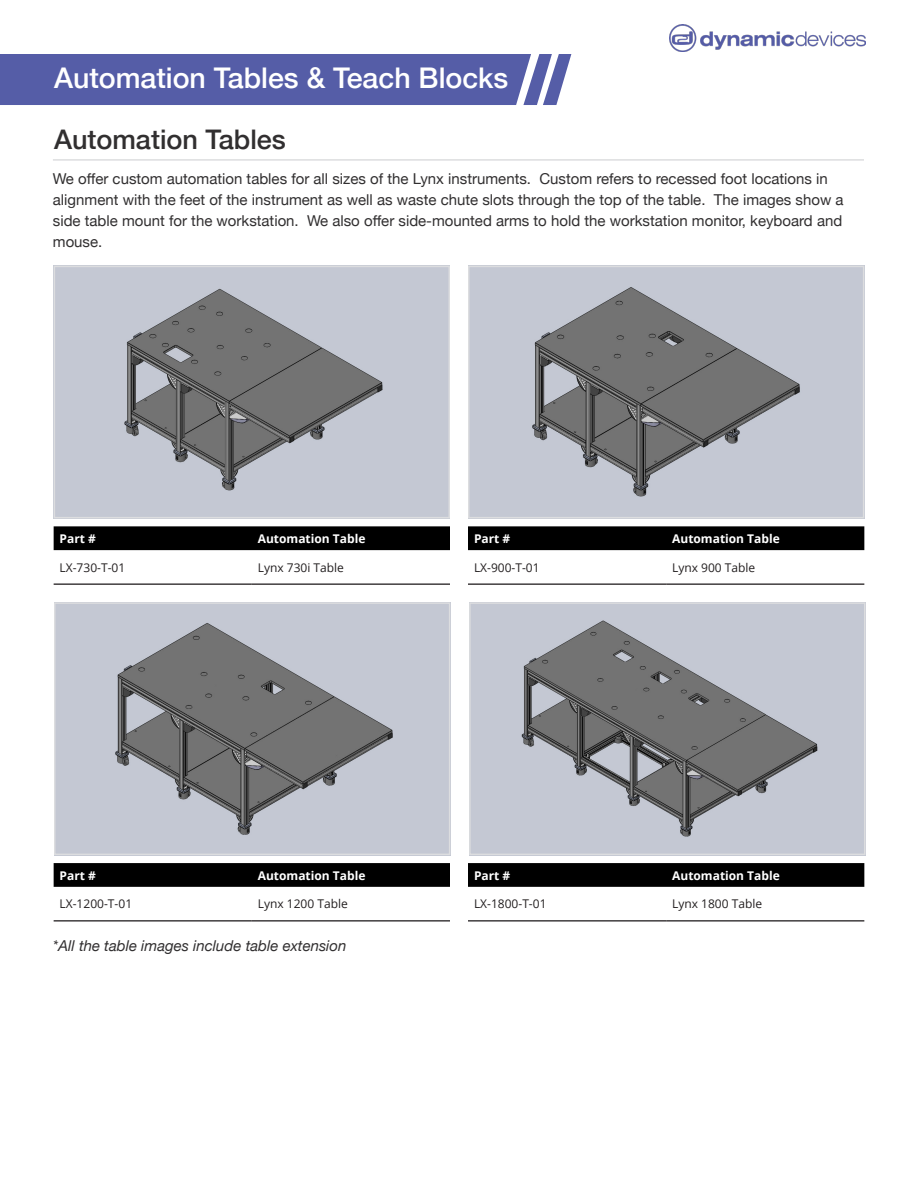
<style>
.page{position:relative;width:918px;height:1188px;background:#fff}
.page>*{position:absolute;margin:0;border:0;box-sizing:border-box;transform-origin:0 0}
.t1{font:500 28.5px "Helvetica Neue";color:#fff}
.t2{font:500 27px "Helvetica Neue";color:#312f30}
.t3{font:15px/21px "Helvetica Neue";color:#312f30}
.t4{font:italic 15px "Helvetica Neue";color:#312f30}
.t5{font:12px "Open Sans";color:#231f20}
.t6{font:700 12px "Open Sans";color:#fff}
</style>
<div class="page">
<img style="left:669px;top:25px;width:197px;height:27px">
<hr style="left:53px;top:159px;width:811px;height:2px;background:#dcdddf">
<div style="left:0;top:54px;width:571px;height:51px;background:#555da7"></div>
<img style="left:57px;top:269px;width:390px;height:246px">
<div style="left:54px;top:266px;width:396px;height:252px;border:2px solid #dcdddf"></div>
<div style="left:54px;top:526px;width:396px;height:24px;background:#000"></div>
<hr style="left:54px;top:584px;width:198px;height:1px;background:#231f20">
<hr style="left:252px;top:584px;width:198px;height:1px;background:#231f20">
<img style="left:471px;top:269px;width:390px;height:246px">
<div style="left:468px;top:266px;width:396px;height:252px;border:2px solid #dcdddf"></div>
<div style="left:468px;top:526px;width:396px;height:24px;background:#000"></div>
<hr style="left:468px;top:584px;width:198px;height:1px;background:#231f20">
<hr style="left:666px;top:584px;width:198px;height:1px;background:#231f20">
<svg style="left:54px;top:863px;width:396px;height:24px;background:#020202"></svg>
<hr style="left:54px;top:920px;width:198px;height:2px;background:#231f20">
<hr style="left:252px;top:920px;width:198px;height:2px;background:#231f20">
<svg style="left:468px;top:863px;width:396px;height:24px;background:#020202"></svg>
<hr style="left:468px;top:920px;width:198px;height:2px;background:#231f20">
<hr style="left:666px;top:920px;width:198px;height:2px;background:#231f20">
<img style="left:57px;top:605px;width:390px;height:247px">
<div style="left:54px;top:602px;width:396px;height:253px;border:2px solid #dcdddf"></div>
<img style="left:472px;top:605px;width:391px;height:247px">
<div style="left:469px;top:602px;width:397px;height:253px;border:2px solid #dcdddf"></div>
<p class="t1" style="left:54px;top:55px;width:456px">Automation Tables &amp; Teach Blocks</p>
<p class="t2" style="left:54px;top:117px;width:233px">Automation Tables</p>
<p class="t3" style="left:53px;top:169px;width:792px">We offer custom automation tables for all sizes of the Lynx instruments. Custom refers to recessed foot locations in alignment with the feet of the instrument as well as waste chute slots through the top of the table. The images show a side table mount for the workstation. We also offer side-mounted arms to hold the workstation monitor, keyboard and mouse.</p>
<p class="t6" style="left:60px;top:530px;width:38px">Part #</p>
<p class="t6" style="left:258px;top:530px;width:109px">Automation Table</p>
<p class="t5" style="left:60px;top:559px;width:67px">LX-730-T-01</p>
<p class="t5" style="left:258px;top:559px;width:88px">Lynx 730i Table</p>
<p class="t6" style="left:474px;top:530px;width:38px">Part #</p>
<p class="t6" style="left:672px;top:530px;width:109px">Automation Table</p>
<p class="t5" style="left:474px;top:559px;width:67px">LX-900-T-01</p>
<p class="t5" style="left:672px;top:559px;width:85px">Lynx 900 Table</p>
<p class="t6" style="left:60px;top:867px;width:38px">Part #</p>
<p class="t6" style="left:258px;top:867px;width:109px">Automation Table</p>
<p class="t5" style="left:60px;top:896px;width:74px">LX-1200-T-01</p>
<p class="t5" style="left:258px;top:896px;width:92px">Lynx 1200 Table</p>
<p class="t4" style="left:53px;top:935px;width:295px">*All the table images include table extension</p>
<p class="t6" style="left:474px;top:867px;width:38px">Part #</p>
<p class="t6" style="left:672px;top:867px;width:109px">Automation Table</p>
<p class="t5" style="left:474px;top:896px;width:74px">LX-1800-T-01</p>
<p class="t5" style="left:672px;top:896px;width:92px">Lynx 1800 Table</p>
</div>
